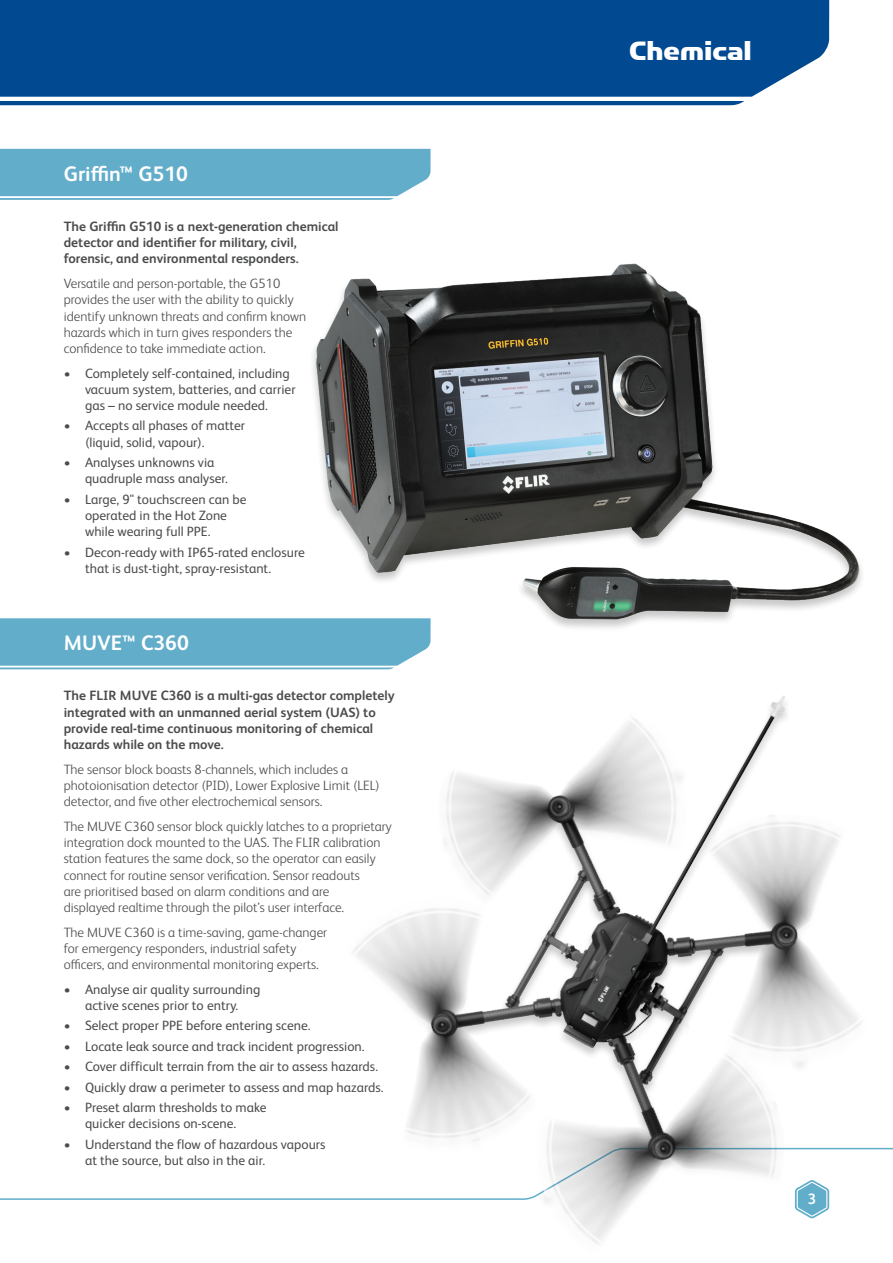
<style>
.page{position:relative;width:893px;height:1263px;background:#fff}
.page>*{position:absolute;margin:0;border:0;box-sizing:border-box;transform-origin:0 0}
.t1{font:30px "Simian Display Chimpanzee";color:#fff}
.t2{font:700 21px "FS Albert Pro";color:#fff}
.t3{font:700 15px "FS Albert Pro";color:#fff}
.Body_Text{font:300 13.5px/16.2px "FS Albert Pro";color:#4b4c4d}
.t4{font:13.5px/16.2px "FS Albert Pro";color:#4b4c4d}
.Body_Text-2{font:700 13.5px/16.2px "FS Albert Pro";color:#4b4c4d}
</style>
<div class="page">
<svg style="left:0;top:0;width:829px;height:105px;background:#115497"></svg>
<svg style="left:0;top:1198px;width:190px;height:2px"></svg>
<svg style="left:0;top:149px;width:431px;height:51px;background:#6ab1cd"></svg>
<img style="left:313px;top:263px;width:401px;height:198px">
<svg style="left:0;top:618px;width:190px;height:51px;background:#67b0cc"></svg>
<img style="left:190px;top:461px;width:703px;height:783px">
<p class="t2" style="left:64px;top:159px;width:126px">Griffin™ G510</p>
<p class="Body_Text-2" style="left:64px;top:218px;width:276px">The Griffin G510 is a next-generation chemical detector and identifier for military, civil, forensic, and environmental responders.</p>
<p class="Body_Text" style="left:64px;top:275px;width:244px">Versatile and person-portable, the G510 provides the user with the ability to quickly identify unknown threats and confirm known hazards which in turn gives responders the confidence to take immediate action.</p>
<p class="t4" style="left:85px;top:364px;width:212px;text-indent:-21px">• Completely self-contained, including vacuum system, batteries, and carrier gas – no service module needed.</p>
<p class="t4" style="left:85px;top:417px;width:161px;text-indent:-21px">• Accepts all phases of matter (liquid, solid, vapour).</p>
<p class="t4" style="left:85px;top:453px;width:144px;text-indent:-21px">• Analyses unknowns via quadruple mass analyser.</p>
<p class="t4" style="left:85px;top:490px;width:163px;text-indent:-21px">• Large, 9" touchscreen can be operated in the Hot Zone while wearing full PPE.</p>
<p class="t4" style="left:85px;top:543px;width:221px;text-indent:-21px">• Decon-ready with IP65-rated enclosure that is dust-tight, spray-resistant.</p>
<p class="t2" style="left:64px;top:628px;width:127px">MUVE™ C360</p>
<p class="Body_Text-2" style="left:64px;top:687px;width:332px">The FLIR MUVE C360 is a multi-gas detector completely integrated with an unmanned aerial system (UAS) to provide real-time continuous monitoring of chemical hazards while on the move.</p>
<p class="Body_Text" style="left:64px;top:760px;width:318px">The sensor block boasts 8-channels, which includes a photoionisation detector (PID), Lower Explosive Limit (LEL) detector, and five other electrochemical sensors.</p>
<p class="Body_Text" style="left:64px;top:817px;width:330px">The MUVE C360 sensor block quickly latches to a proprietary integration dock mounted to the UAS. The FLIR calibration station features the same dock, so the operator can easily connect for routine sensor verification. Sensor readouts<br>are prioritised based on alarm conditions and are<br>displayed realtime through the pilot’s user interface.</p>
<p class="Body_Text" style="left:64px;top:923px;width:265px">The MUVE C360 is a time-saving, game-changer for emergency responders, industrial safety officers, and environmental monitoring experts.</p>
<p class="t4" style="left:64px;top:980px;width:198px;text-align:center">• Analyse air quality surrounding active scenes prior to entry.</p>
<p class="t4" style="left:64px;top:1017px;width:248px">• Select proper PPE before entering scene.</p>
<p class="t4" style="left:64px;top:1037px;width:302px">• Locate leak source and track incident progression.</p>
<p class="t4" style="left:64px;top:1057px;width:316px">• Cover difficult terrain from the air to assess hazards.</p>
<p class="t4" style="left:64px;top:1078px;width:321px">• Quickly draw a perimeter to assess and map hazards.</p>
<p class="t4" style="left:85px;top:1098px;width:183px;text-indent:-21px">• Preset alarm thresholds to make quicker decisions on-scene.</p>
<p class="t4" style="left:85px;top:1135px;width:242px;text-indent:-21px">• Understand the flow of hazardous vapours at the source, but also in the air.</p>
<p class="t1" style="left:629px;top:35px;width:124px">Chemical</p>
<p class="t3" style="left:808px;top:1189px;width:10px">3</p>
</div>
